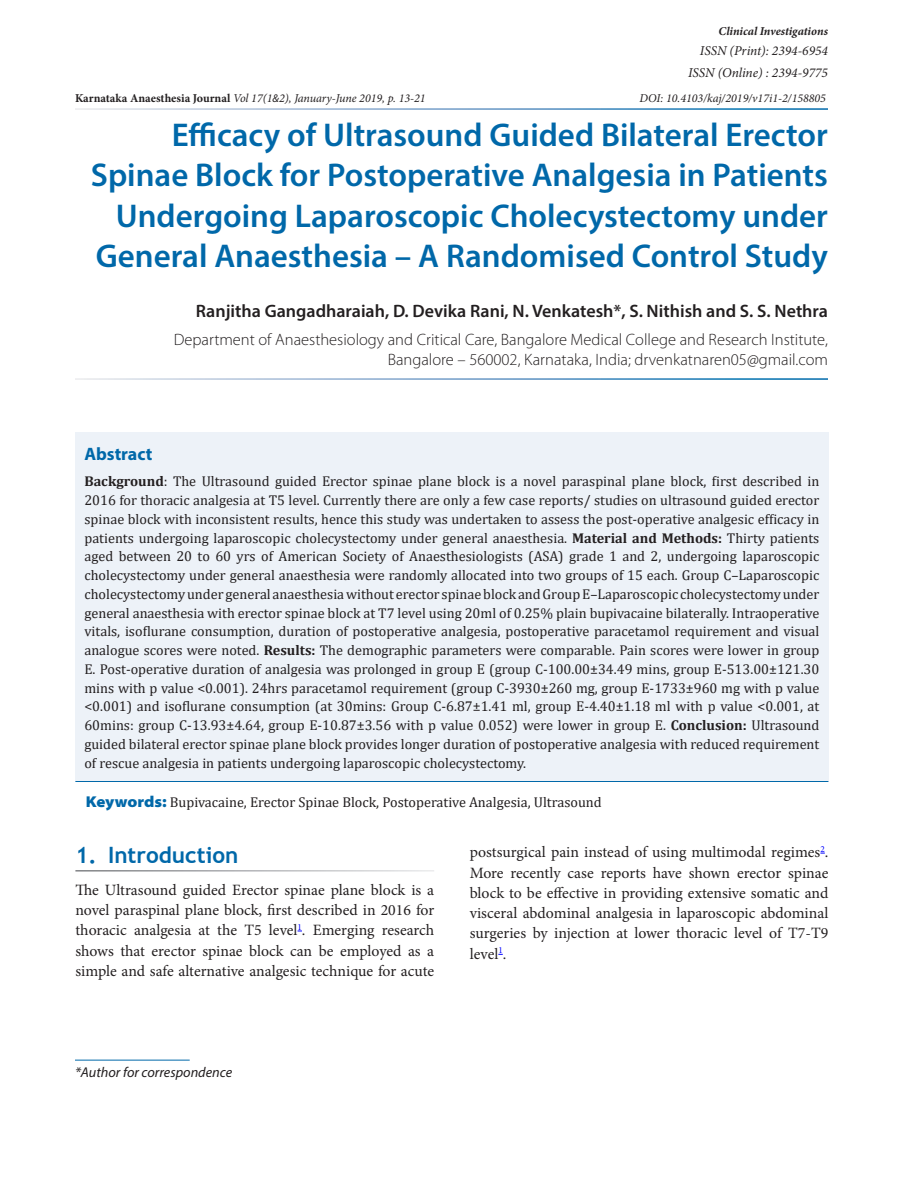
<style>
.page{position:relative;width:918px;height:1188px;background:#fff}
.page>*{position:absolute;margin:0;border:0;box-sizing:border-box;transform-origin:0 0}
.AT{font:600 33px/40.5px "Myriad Pro";color:#0068a9;text-align:right}
.t1{font:700 22.5px "Trebuchet MS";color:#0068a9}
.Author{font:600 18px "Myriad Pro";color:#231f20}
.Abs_Head{font:700 18px "Myriad Pro";color:#0068a9}
.Affiliation{font:300 16.5px/19.5px "Myriad Pro";color:#231f20;text-align:right}
.Text_Ind{font:15.75px/20.2px "Minion Pro";color:#231f20;text-align:justify}
.Abs_Text1{font:14.25px/18.8px "Cambria";color:#231f20;text-align:justify}
.Keyword{font:14.25px "Cambria";color:#231f20}
.Footnote1{font:italic 14.25px "Myriad Pro";color:#231f20}
.t2{font:italic 13.5px "Minion Pro";color:#231f20}
.t3{font:italic 12px "Minion Pro";color:#231f20}
.t4{font:italic 700 12px "Minion Pro";letter-spacing:-.005em;color:#231f20}
.s1{font-weight:700;font-style:normal}
.s2{font-family:"Myriad Pro";font-size:11.25px}
.s3{font-weight:700}
.s4{font-family:"Myriad Pro";font-weight:900;font-stretch:semi-expanded;font-size:15.75px;color:#0068a9}
</style>
<div class="page">
<div style="left:75px;top:432px;width:753px;height:350px;background:#edf2f8"></div>
<hr style="left:75px;top:781px;width:753px;height:1px;background:#0068a9">
<hr style="left:75px;top:1060px;width:115px;height:1px;background:#0068a9">
<p class="t4" style="left:719px;top:23px;width:111px">Clinical Investigations</p>
<p class="t2" style="left:700px;top:42px;width:130px">ISSN (Print): 2394-6954</p>
<p class="t2" style="left:688px;top:64px;width:141px">ISSN (Online) : 2394-9775</p>
<p class="t3" style="left:75px;top:90px;width:352px"><span class="s1">Karnataka Anaesthesia Journal</span> Vol 17(1<span class="s2">&amp;</span>2), January-June 2019, p. 13-21</p>
<p class="t3" style="left:640px;top:90px;width:188px">DOI: 10.4103/kaj/2019/v17i1-2/158805</p>
<p class="AT" style="left:91px;top:114px;width:739px">Efficacy of Ultrasound Guided Bilateral Erector Spinae Block for Postoperative Analgesia in Patients Undergoing Laparoscopic Cholecystectomy under General Anaesthesia – A Randomised Control Study</p>
<p class="Author" style="left:196px;top:299px;width:634px">Ranjitha Gangadharaiah, D. Devika Rani, N. Venkatesh*, S. Nithish and S. S. Nethra</p>
<p class="Affiliation" style="left:174px;top:330px;width:656px">Department of Anaesthesiology and Critical Care, Bangalore Medical College and Research Institute,<br>Bangalore – 560002, Karnataka, India; drvenkatnaren05@gmail.com</p>
<p class="Abs_Head" style="left:84px;top:442px;width:70px">Abstract</p>
<p class="Abs_Text1" style="left:84px;top:472px;width:737px"><span class="s3">Background</span>: The Ultrasound guided Erector spinae plane block is a novel paraspinal plane block, first described in 2016 for thoracic analgesia at T5 level. Currently there are only a few case reports/ studies on ultrasound guided erector spinae block with inconsistent results, hence this study was undertaken to assess the post-operative analgesic efficacy in patients undergoing laparoscopic cholecystectomy under general anaesthesia. <span class="s3">Material and Methods:</span> Thirty patients aged between 20 to 60 yrs of American Society of Anaesthesiologists (ASA) grade 1 and 2, undergoing laparoscopic cholecystectomy under general anaesthesia were randomly allocated into two groups of 15 each. Group C–Laparoscopic cholecystectomy under general anaesthesia without erector spinae block and Group E–Laparoscopic cholecystectomy under general anaesthesia with erector spinae block at T7 level using 20ml of 0.25% plain bupivacaine bilaterally. Intraoperative vitals, isoflurane consumption, duration of postoperative analgesia, postoperative paracetamol requirement and visual analogue scores were noted. <span class="s3">Results:</span> The demographic parameters were comparable. Pain scores were lower in group E. Post-operative duration of analgesia was prolonged in group E (group C-100.00±34.49 mins, group E-513.00±121.30 mins with p value &lt;0.001). 24hrs paracetamol requirement (group C-3930±260 mg, group E-1733±960 mg with p value &lt;0.001) and isoflurane consumption (at 30mins: Group C-6.87±1.41 ml, group E-4.40±1.18 ml with p value &lt;0.001, at 60mins: group C-13.93±4.64, group E-10.87±3.56 with p value 0.052) were lower in group E. <span class="s3">Conclusion:</span> Ultrasound guided bilateral erector spinae plane block provides longer duration of postoperative analgesia with reduced requirement of rescue analgesia in patients undergoing laparoscopic cholecystectomy.</p>
<p class="Keyword" style="left:86px;top:794px;width:517px"><span class="s4">Keywords:</span> Bupivacaine, Erector Spinae Block, Postoperative Analgesia, Ultrasound</p>
<h1 class="t1" style="left:75px;top:841px;width:164px">1. Introduction</h1>
<p class="Text_Ind" style="left:75px;top:880px;width:360px">The Ultrasound guided Erector spinae plane block is a novel paraspinal plane block, first described in 2016 for thoracic analgesia at the T5 level<sup>1</sup>. Emerging research shows that erector spinae block can be employed as a simple and safe alternative analgesic technique for acute</p>
<p class="Footnote1" style="left:75px;top:1063px;width:159px">*Author for correspondence</p>
<p class="Text_Ind" style="left:470px;top:842px;width:360px">postsurgical pain instead of using multimodal regimes<sup>2</sup>.<br>More recently case reports have shown erector spinae block to be effective in providing extensive somatic and visceral abdominal analgesia in laparoscopic abdominal surgeries by injection at lower thoracic level of T7-T9 level<sup>1</sup>.</p>
</div>
